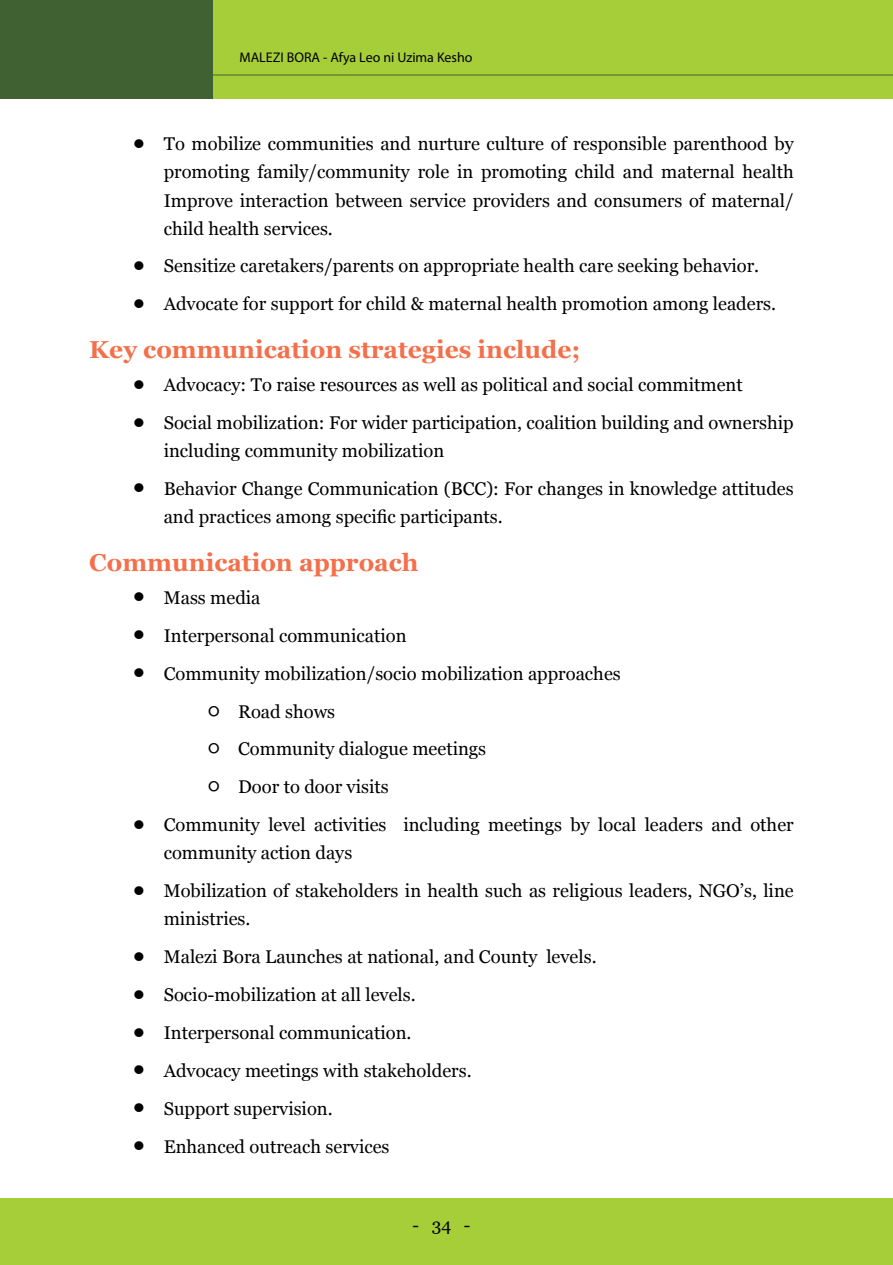
<style>
.page{position:relative;width:893px;height:1265px;background:#fff}
.page>*{position:absolute;margin:0;border:0;box-sizing:border-box;transform-origin:0 0}
.t1{font:42px "Georgia";color:#000}
.t2{font:700 24.5px "Georgia";color:#f3704b}
.t3{font:18.38px/28px "Georgia";color:#000}
.t4{font:17.5px "Georgia";color:#000}
.t5{font:14px "Myriad Pro";color:#000}
.s1{font-size:35px}
</style>
<div class="page">
<div style="left:0;top:1198px;width:893px;height:67px;background:#a6ce39"></div>
<div style="left:0;top:0;width:213px;height:98px;background:#406233"></div>
<div style="left:213px;top:0;width:680px;height:98px;background:#a6ce39"></div>
<hr style="left:212px;top:75px;width:681px;height:1px;background:#406233">
<p class="t5" style="left:240px;top:49px;width:235px">MALEZI BORA - Afya Leo ni Uzima Kesho</p>
<p class="t3" style="left:164px;top:130px;width:632px;text-align:justify;text-indent:-32px"><span class="s1">•</span> To mobilize communities and nurture culture of responsible parenthood by promoting family/community role in promoting child and maternal health Improve interaction between service providers and consumers of maternal/ child health services.</p>
<p class="t3" style="left:132px;top:252px;width:628px"><span class="s1">•</span> Sensitize caretakers/parents on appropriate health care seeking behavior.</p>
<p class="t3" style="left:132px;top:290px;width:645px"><span class="s1">•</span> Advocate for support for child &amp; maternal health promotion among leaders.</p>
<h2 class="t2" style="left:89px;top:336px;width:493px">Key communication strategies include;</h2>
<p class="t3" style="left:132px;top:371px;width:612px"><span class="s1">•</span> Advocacy: To raise resources as well as political and social commitment</p>
<p class="t3" style="left:164px;top:409px;width:631px;text-indent:-32px"><span class="s1">•</span> Social mobilization: For wider participation, coalition building and ownership including community mobilization</p>
<p class="t3" style="left:164px;top:475px;width:631px;text-indent:-32px"><span class="s1">•</span> Behavior Change Communication (BCC): For changes in knowledge attitudes and practices among specific participants.</p>
<h2 class="t2" style="left:89px;top:548px;width:331px">Communication approach</h2>
<p class="t3" style="left:132px;top:583px;width:130px"><span class="s1">•</span> Mass media</p>
<p class="t3" style="left:132px;top:621px;width:276px"><span class="s1">•</span> Interpersonal communication</p>
<p class="t3" style="left:132px;top:659px;width:490px"><span class="s1">•</span> Community mobilization/socio mobilization approaches</p>
<h1 class="t1" style="left:207px;top:686px;width:16px">◦</h1>
<p class="t3" style="left:238px;top:697px;width:99px">Road shows</p>
<h1 class="t1" style="left:207px;top:724px;width:16px">◦</h1>
<p class="t3" style="left:238px;top:735px;width:250px">Community dialogue meetings</p>
<h1 class="t1" style="left:207px;top:762px;width:16px">◦</h1>
<p class="t3" style="left:238px;top:773px;width:152px">Door to door visits</p>
<p class="t3" style="left:164px;top:811px;width:631px;text-indent:-32px"><span class="s1">•</span> Community level activities including meetings by local leaders and other community action days</p>
<p class="t3" style="left:164px;top:877px;width:631px;text-indent:-32px"><span class="s1">•</span> Mobilization of stakeholders in health such as religious leaders, NGO’s, line ministries.</p>
<p class="t3" style="left:132px;top:943px;width:466px"><span class="s1">•</span> Malezi Bora Launches at national, and County levels.</p>
<p class="t3" style="left:132px;top:981px;width:285px"><span class="s1">•</span> Socio-mobilization at all levels.</p>
<p class="t3" style="left:132px;top:1019px;width:281px"><span class="s1">•</span> Interpersonal communication.</p>
<p class="t3" style="left:132px;top:1057px;width:341px"><span class="s1">•</span> Advocacy meetings with stakeholders.</p>
<p class="t3" style="left:132px;top:1094px;width:202px"><span class="s1">•</span> Support supervision.</p>
<p class="t3" style="left:132px;top:1132px;width:259px"><span class="s1">•</span> Enhanced outreach services</p>
<p class="t4" style="left:413px;top:1215px;width:59px">- 34 -</p>
</div>
